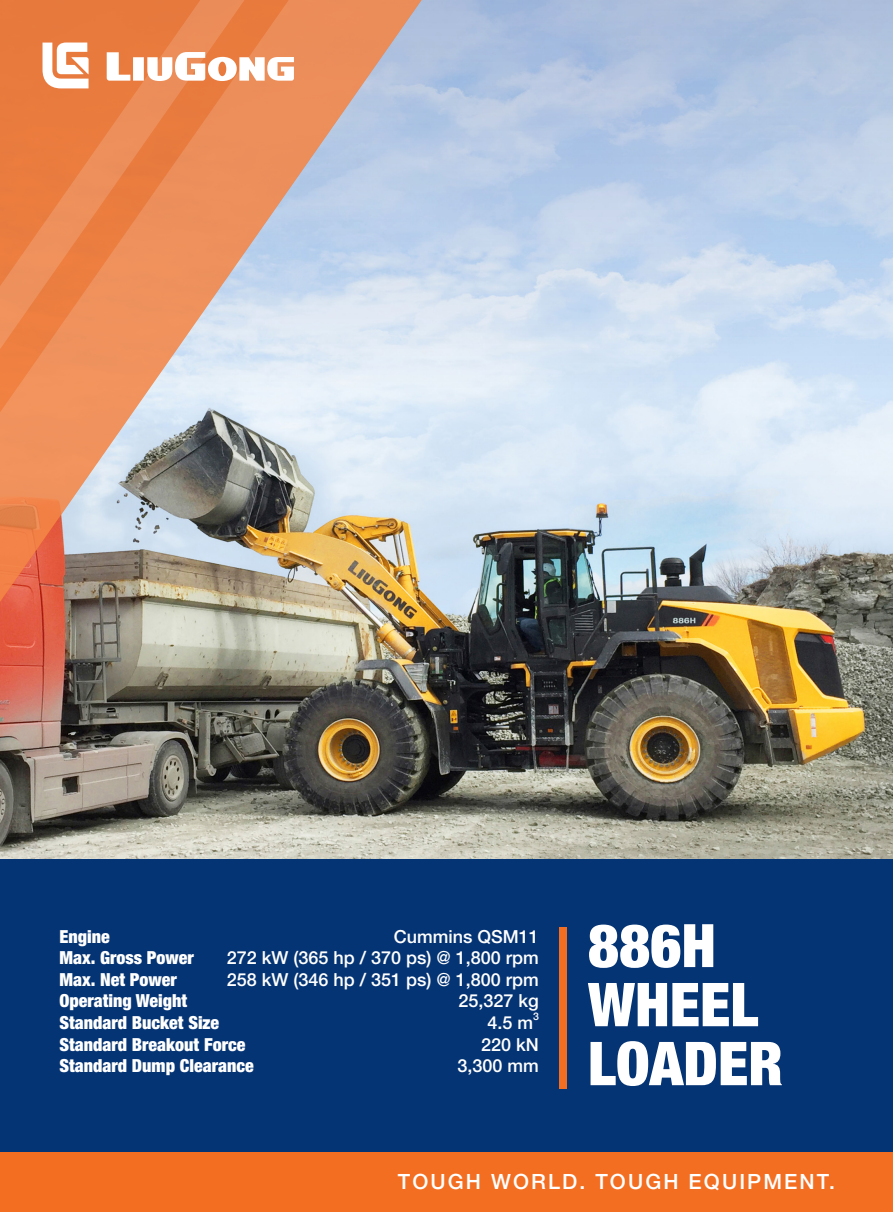
<style>
.page{position:relative;width:893px;height:1212px;background:#fff}
.page>*{position:absolute;margin:0;border:0;box-sizing:border-box;transform-origin:0 0}
.en-02{font:900 condensed 60.6px "Helvetica Neue LT Pro";color:#fff}
.en-02-2{font:900 condensed 60px "Helvetica Neue LT Pro";color:#fff}
.en-02-3{font:500 21px "Helvetica Neue LT Pro";letter-spacing:.1em;color:#fff}
.en-02-4{font:900 condensed 18px "Helvetica Neue LT Pro";color:#fff}
.en-02-5{font:500 18px "Helvetica Neue LT Pro";color:#fff}
.en-02-6{font:500 10.5px "Helvetica Neue LT Pro";color:#fff}
</style>
<div class="page">
<img style="left:567px;top:391px;width:326px;height:467px">
<div style="left:0;top:859px;width:893px;height:293px;background:#053474"></div>
<div style="left:0;top:1152px;width:893px;height:60px;background:#f36e21"></div>
<svg style="left:567px;top:0;width:326px;height:391px;background:#bdd0e9"></svg>
<img style="left:0;top:0;width:567px;height:1089px">
<p class="en-02-5" style="left:394px;top:925px;width:147px">Cummins QSM11</p>
<p class="en-02-5" style="left:227px;top:947px;width:314px">272 kW (365 hp / 370 ps) @ 1,800 rpm</p>
<p class="en-02-5" style="left:227px;top:968px;width:314px">258 kW (346 hp / 351 ps) @ 1,800 rpm</p>
<p class="en-02-5" style="left:459px;top:990px;width:82px">25,327 kg</p>
<p class="en-02-5" style="left:487px;top:1012px;width:47px">4.5 m</p>
<p class="en-02-6" style="left:533px;top:1010px;width:7px">3</p>
<p class="en-02-5" style="left:481px;top:1033px;width:59px">220 kN</p>
<p class="en-02-5" style="left:458px;top:1055px;width:83px">3,300 mm</p>
<p class="en-02-4" style="left:60px;top:925px;width:52px">Engine</p>
<p class="en-02-4" style="left:60px;top:947px;width:136px">Max. Gross Power</p>
<p class="en-02-4" style="left:60px;top:968px;width:119px">Max. Net Power</p>
<p class="en-02-4" style="left:60px;top:990px;width:129px">Operating Weight</p>
<p class="en-02-4" style="left:60px;top:1012px;width:161px">Standard Bucket Size</p>
<p class="en-02-4" style="left:60px;top:1033px;width:187px">Standard Breakout Force</p>
<p class="en-02-4" style="left:60px;top:1055px;width:196px">Standard Dump Clearance</p>
<p class="en-02-2" style="left:588px;top:910px;width:130px">886H</p>
<p class="en-02" style="left:588px;top:968px;width:172px">WHEEL</p>
<p class="en-02" style="left:588px;top:1027px;width:197px">LOADER</p>
<p class="en-02-3" style="left:398px;top:1168px;width:439px">TOUGH WORLD. TOUGH EQUIPMENT.</p>
</div>
